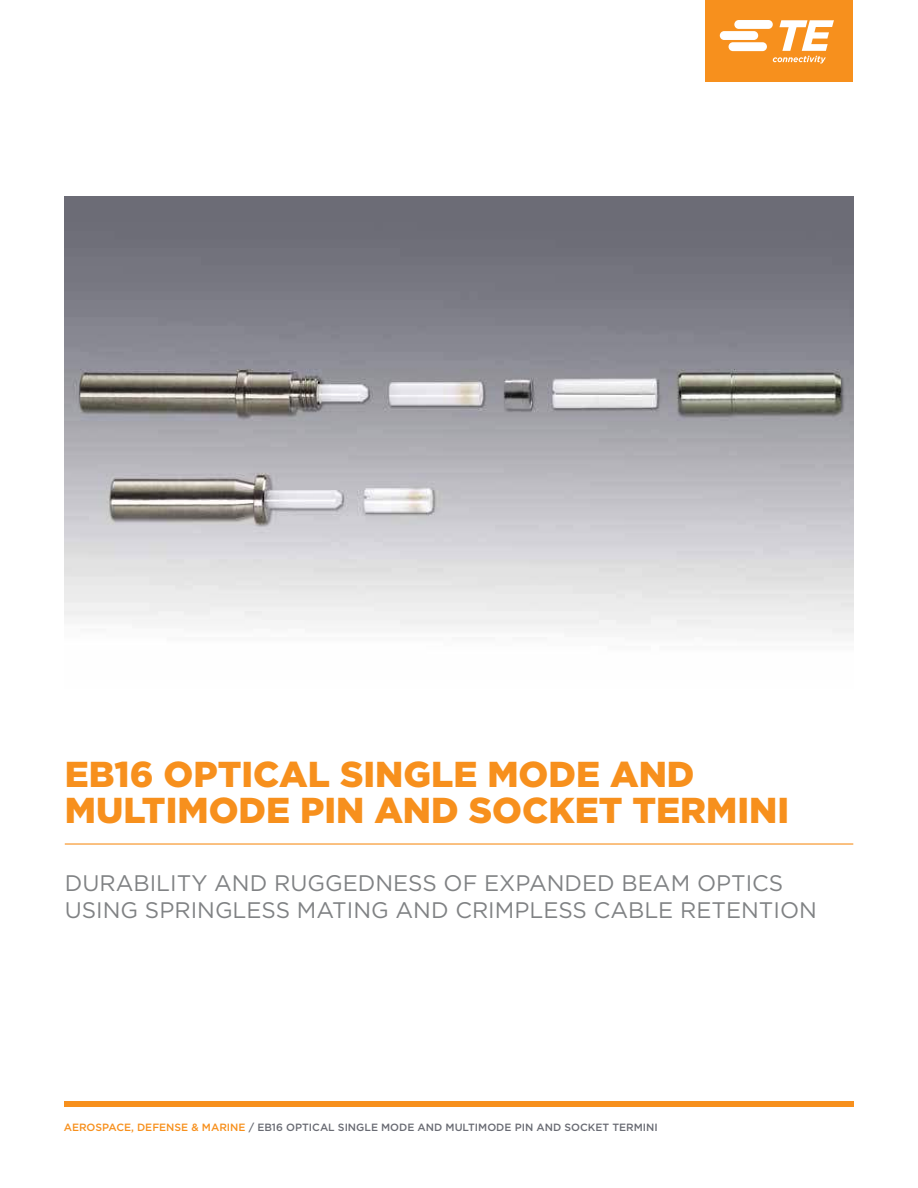
<style>
.page{position:relative;width:918px;height:1188px;background:#fff}
.page>*{position:absolute;margin:0;border:0;box-sizing:border-box;transform-origin:0 0}
.t1{font:900 36px/36px "Gotham";color:#f7901d}
.t2{font:22.5px/27px "Gotham";color:#808284}
.t3{font:500 10.5px "Gotham";color:#696b73}
.s1{color:#f7901d}
</style>
<div class="page">
<img style="left:65px;top:197px;width:788px;height:438px">
<div style="left:65px;top:1101px;width:789px;height:6px;background:#f7901d"></div>
<div style="left:705px;top:0;width:148px;height:82px;background:#f7901d"></div>
<svg style="left:720px;top:20px;width:114px;height:44px"></svg>
<hr style="left:65px;top:843px;width:788px;height:2px;background:#f7901f">
<h1 class="t1" style="left:65px;top:759px;width:726px">EB16 OPTICAL SINGLE MODE AND<br>MULTIMODE PIN AND SOCKET TERMINI</h1>
<p class="t2" style="left:65px;top:871px;width:754px">DURABILITY AND RUGGEDNESS OF EXPANDED BEAM OPTICS<br>USING SPRINGLESS MATING AND CRIMPLESS CABLE RETENTION</p>
<p class="t3" style="left:64px;top:1123px;width:596px"><span class="s1">AEROSPACE, DEFENSE &amp; MARINE</span> / EB16 OPTICAL SINGLE MODE AND MULTIMODE PIN AND SOCKET TERMINI</p>
</div>
